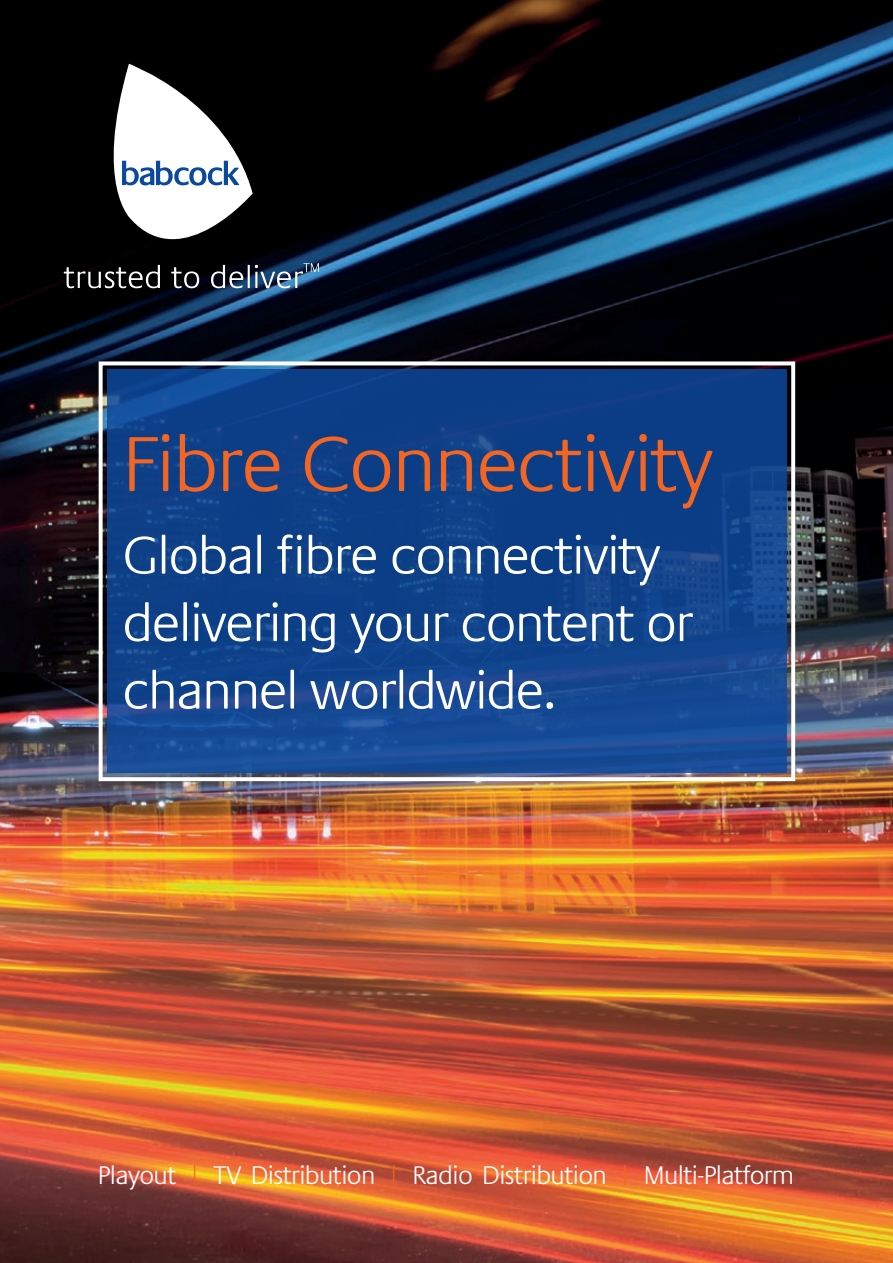
<style>
.page{position:relative;width:893px;height:1263px;background:#fff}
.page>*{position:absolute;margin:0;border:0;box-sizing:border-box;transform-origin:0 0}
.t1{font:300 79.35px "Praxis LT Pro";letter-spacing:-.025em;color:#f26522}
.t2{font:300 54px/67.5px "Praxis LT Pro";letter-spacing:-.03em;color:#fff}
.t3{font:300 25.95px "Praxis LT Pro";letter-spacing:-.025em;color:#fff}
</style>
<div class="page">
<img style="left:0;top:0;width:893px;height:1263px">
<div style="left:99px;top:361px;width:696px;height:420px;border:4px solid #fff"></div>
<svg style="left:107px;top:369px;width:679px;height:404px;background:#10428b"></svg>
<svg style="left:64px;top:64px;width:255px;height:224px"></svg>
<h1 class="t1" style="left:122px;top:419px;width:592px">Fibre Connectivity</h1>
<p class="t2" style="left:122px;top:522px;width:572px">Global fibre connectivity delivering your content or channel worldwide.</p>
<p class="t3" style="left:98px;top:1160px;width:698px">Playout <sup>|</sup> TV Distribution <sup>|</sup> Radio Distribution <sup>|</sup> Multi-Platform</p>
</div>
